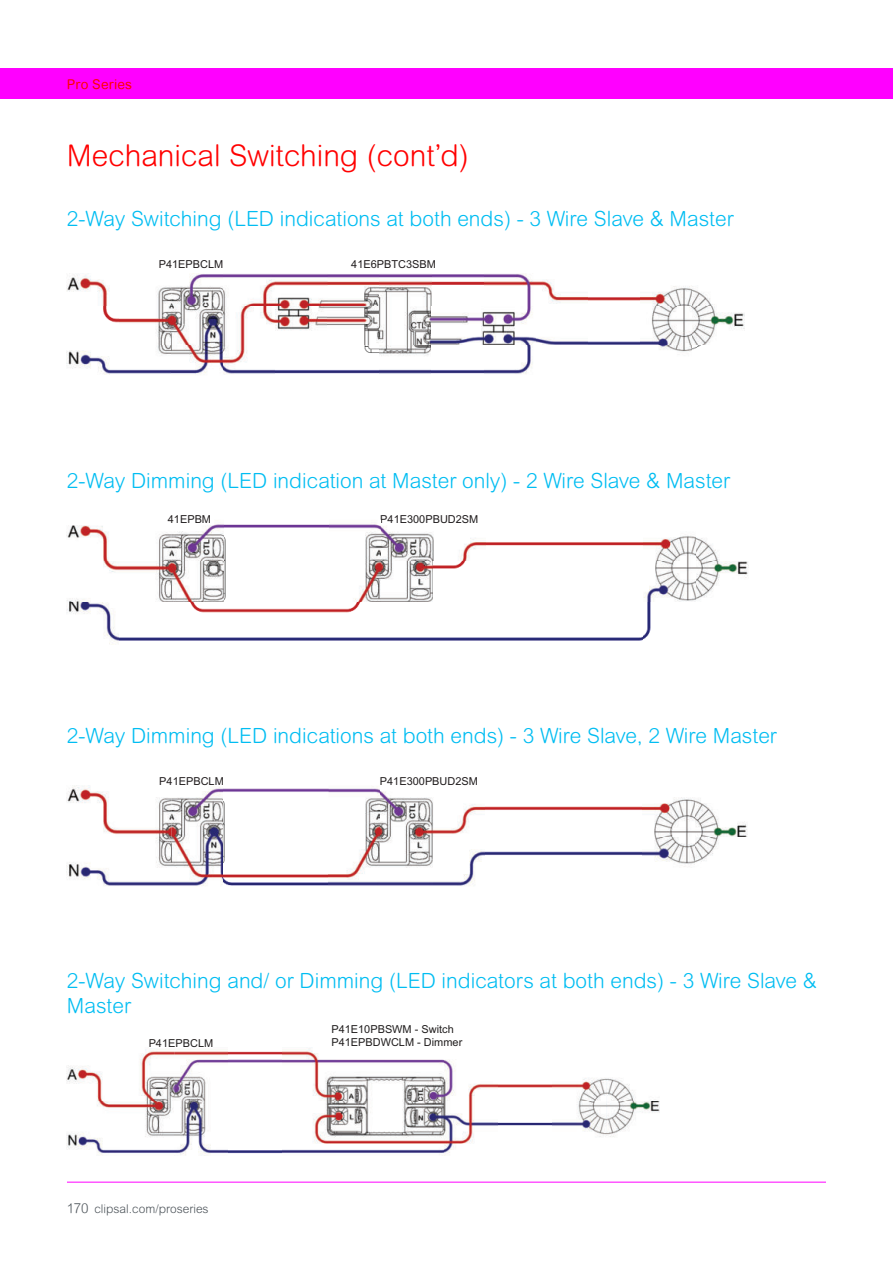
<style>
.page{position:relative;width:893px;height:1263px;background:#fff}
.page>*{position:absolute;margin:0;border:0;box-sizing:border-box;transform-origin:0 0}
.t1{font:300 30px "Arial Rounded MT Std";color:#f00}
.t2{font:300 21px/25.2px "Arial Rounded MT Std";color:#01bdf2}
.t3{font:13.5px "Arial Rounded MT";letter-spacing:.01em;color:#f00}
.t4{font:300 12px "Arial Rounded MT Pro";color:#4d545a}
.t5{font:10.95px "Arial";color:#201d1e}
.t6{font:10.95px/13.2px "Arial";color:#211e1e}
.s1{font-family:"Arial Rounded MT";font-size:13.5px}
</style>
<div class="page">
<div style="left:0;top:68px;width:893px;height:31px;background:#f0f"></div>
<hr style="left:67px;top:1182px;width:759px;height:1px;background:#f0f">
<img style="left:67px;top:273px;width:678px;height:102px">
<img style="left:67px;top:520px;width:314px;height:41px">
<img style="left:381px;top:526px;width:53px;height:35px">
<img style="left:459px;top:535px;width:260px;height:26px">
<img style="left:67px;top:561px;width:681px;height:84px">
<img style="left:168px;top:520px;width:42px;height:3px">
<img style="left:67px;top:1047px;width:593px;height:108px">
<img style="left:150px;top:1047px;width:62px;height:1px">
<img style="left:67px;top:785px;width:680px;height:101px">
<img style="left:160px;top:785px;width:63px;height:1px">
<img style="left:381px;top:785px;width:96px;height:1px">
<p class="t3" style="left:67px;top:76px;width:67px">Pro Series</p>
<h1 class="t1" style="left:67px;top:144px;width:403px">Mechanical Switching (cont’d)</h1>
<p class="t2" style="left:67px;top:208px;width:668px">2-Way Switching (LED indications at both ends) - 3 Wire Slave &amp; Master</p>
<p class="t5" style="left:159px;top:258px;width:66px">P41EPBCLM</p>
<p class="t5" style="left:351px;top:258px;width:86px">41E6PBTC3SBM</p>
<p class="t2" style="left:67px;top:470px;width:665px">2-Way Dimming (LED indication at Master only) - 2 Wire Slave &amp; Master</p>
<p class="t5" style="left:168px;top:513px;width:45px">41EPBM</p>
<p class="t5" style="left:380px;top:513px;width:100px">P41E300PBUD2SM</p>
<p class="t2" style="left:67px;top:725px;width:711px">2-Way Dimming (LED indications at both ends) - 3 Wire Slave, 2 Wire Master</p>
<p class="t5" style="left:159px;top:775px;width:66px">P41EPBCLM</p>
<p class="t5" style="left:380px;top:775px;width:100px">P41E300PBUD2SM</p>
<p class="t2" style="left:67px;top:970px;width:751px">2-Way Switching and/ or Dimming (LED indicators at both ends) - 3 Wire Slave &amp;<br>Master</p>
<p class="t6" style="left:149px;top:1037px;width:66px">P41EPBCLM</p>
<p class="t6" style="left:331px;top:1022px;width:132px">P41E10PBSWM - Switch<br>P41EPBDWCLM - Dimmer</p>
<p class="t4" style="left:67px;top:1204px;width:143px"><span class="s1">170</span> clipsal.com/proseries</p>
</div>
